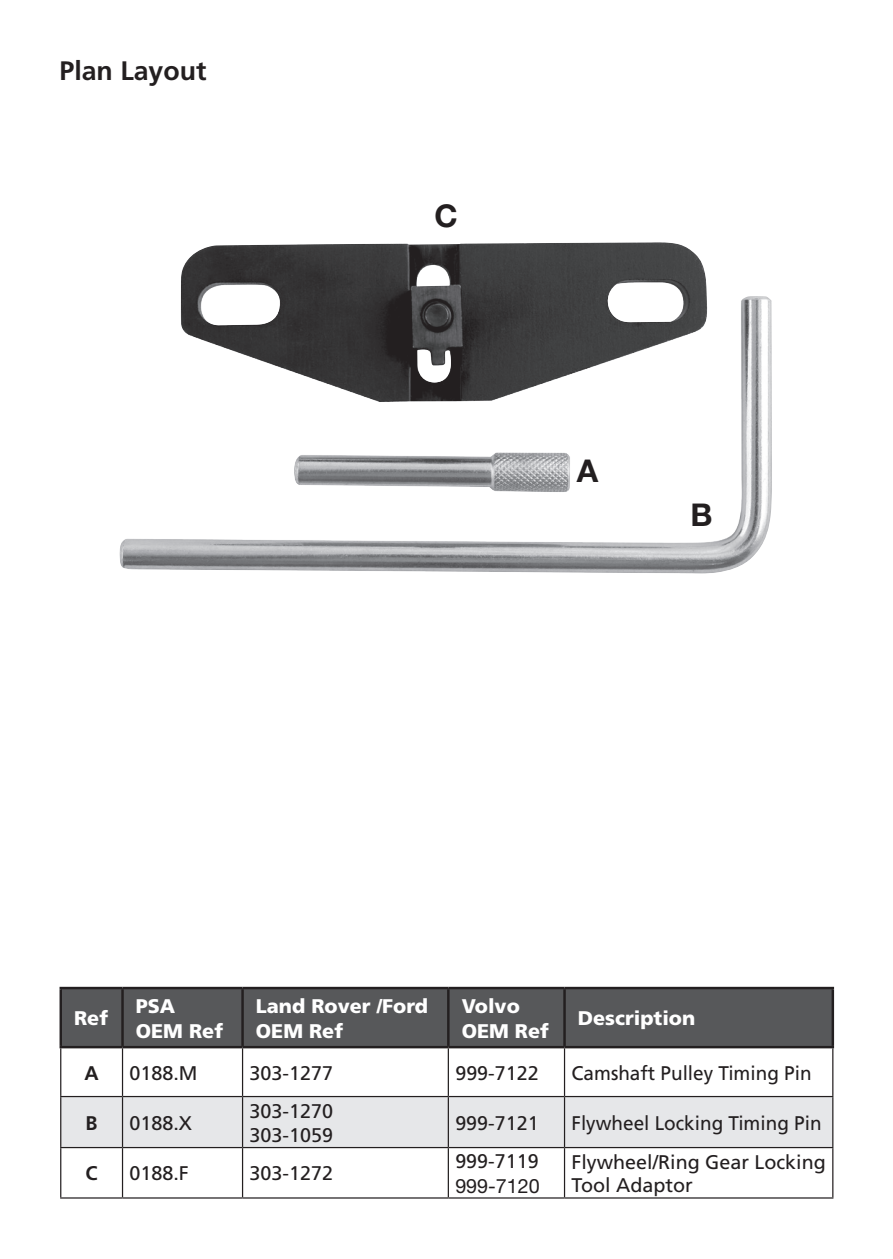
<style>
.page{position:relative;width:893px;height:1259px;background:#fff}
.page>*{position:absolute;margin:0;border:0;box-sizing:border-box;transform-origin:0 0}
.t1{font:700 31.5px "Helvetica Neue LT Pro";color:#231f20}
.t2{font:700 26.7px "Frutiger";color:#231f20}
.t3{font:19.8px/23.7px "Frutiger";color:#231f20}
.t4{font:900 19.8px/24.6px "Frutiger";color:#fff}
.t5{font:19.8px "Frutiger";color:#231f20;scale:.96 1}
.t6{font:19.8px "Helvetica Neue LT Pro";color:#231f20}
.t7{font:700 19.8px "Frutiger";color:#231f20}
</style>
<div class="page">
<img style="left:119px;top:242px;width:653px;height:332px">
<div style="left:62px;top:989px;width:770px;height:57px;background:#57585a"></div>
<div style="left:61px;top:1097px;width:771px;height:50px;background:#e6e7e9"></div>
<hr style="left:60px;top:1048px;width:1px;height:48px;background:#231f20">
<hr style="left:122px;top:1048px;width:1px;height:48px;background:#231f20">
<hr style="left:242px;top:1048px;width:1px;height:48px;background:#231f20">
<hr style="left:448px;top:1048px;width:1px;height:48px;background:#231f20">
<hr style="left:564px;top:1048px;width:1px;height:48px;background:#231f20">
<hr style="left:832px;top:1048px;width:1px;height:48px;background:#231f20">
<hr style="left:60px;top:1096px;width:63px;height:1px;background:#231f20">
<hr style="left:60px;top:1097px;width:1px;height:50px;background:#231f20">
<hr style="left:123px;top:1096px;width:120px;height:1px;background:#231f20">
<hr style="left:122px;top:1097px;width:1px;height:50px;background:#231f20">
<hr style="left:243px;top:1096px;width:205px;height:1px;background:#231f20">
<hr style="left:242px;top:1097px;width:1px;height:50px;background:#231f20">
<hr style="left:448px;top:1096px;width:116px;height:1px;background:#231f20">
<hr style="left:448px;top:1097px;width:1px;height:50px;background:#231f20">
<hr style="left:564px;top:1096px;width:269px;height:1px;background:#231f20">
<hr style="left:564px;top:1097px;width:1px;height:50px;background:#231f20">
<hr style="left:832px;top:1097px;width:1px;height:50px;background:#231f20">
<hr style="left:60px;top:1147px;width:63px;height:1px;background:#231f20">
<hr style="left:60px;top:1148px;width:1px;height:49px;background:#231f20">
<hr style="left:123px;top:1147px;width:120px;height:1px;background:#231f20">
<hr style="left:122px;top:1148px;width:1px;height:49px;background:#231f20">
<hr style="left:243px;top:1147px;width:205px;height:1px;background:#231f20">
<hr style="left:242px;top:1148px;width:1px;height:49px;background:#231f20">
<hr style="left:448px;top:1147px;width:116px;height:1px;background:#231f20">
<hr style="left:448px;top:1148px;width:1px;height:49px;background:#231f20">
<hr style="left:564px;top:1147px;width:269px;height:1px;background:#231f20">
<hr style="left:564px;top:1148px;width:1px;height:49px;background:#231f20">
<hr style="left:832px;top:1148px;width:1px;height:49px;background:#231f20">
<hr style="left:60px;top:1197px;width:63px;height:1px;background:#231f20">
<hr style="left:123px;top:1197px;width:120px;height:1px;background:#231f20">
<hr style="left:243px;top:1197px;width:205px;height:1px;background:#231f20">
<hr style="left:448px;top:1197px;width:116px;height:1px;background:#231f20">
<hr style="left:564px;top:1197px;width:269px;height:1px;background:#231f20">
<hr style="left:60px;top:986px;width:63px;height:3px;background:#231f20">
<hr style="left:60px;top:989px;width:2px;height:57px;background:#231f20">
<hr style="left:60px;top:1046px;width:63px;height:2px;background:#231f20">
<hr style="left:123px;top:986px;width:120px;height:3px;background:#231f20">
<hr style="left:243px;top:986px;width:205px;height:3px;background:#231f20">
<hr style="left:448px;top:986px;width:116px;height:3px;background:#231f20">
<hr style="left:123px;top:1046px;width:120px;height:2px;background:#231f20">
<hr style="left:243px;top:1046px;width:205px;height:2px;background:#231f20">
<hr style="left:448px;top:1046px;width:116px;height:2px;background:#231f20">
<hr style="left:121px;top:989px;width:3px;height:57px;background:#231f20">
<hr style="left:241px;top:989px;width:3px;height:57px;background:#231f20">
<hr style="left:447px;top:989px;width:3px;height:57px;background:#231f20">
<hr style="left:564px;top:986px;width:270px;height:3px;background:#231f20">
<hr style="left:563px;top:989px;width:3px;height:57px;background:#231f20">
<hr style="left:832px;top:989px;width:2px;height:57px;background:#231f20">
<hr style="left:564px;top:1046px;width:270px;height:2px;background:#231f20">
<h2 class="t2" style="left:60px;top:55px;width:148px">Plan Layout</h2>
<h1 class="t1" style="left:435px;top:196px;width:25px">C</h1>
<h1 class="t1" style="left:577px;top:451px;width:23px">A</h1>
<h1 class="t1" style="left:690px;top:496px;width:24px">B</h1>
<p class="t4" style="left:74px;top:1005px;width:36px">Ref</p>
<p class="t4" style="left:136px;top:993px;width:89px">PSA<br>OEM Ref</p>
<p class="t4" style="left:256px;top:993px;width:174px">Land Rover /Ford<br>OEM Ref</p>
<p class="t4" style="left:462px;top:993px;width:89px">Volvo<br>OEM Ref</p>
<p class="t4" style="left:578px;top:1005px;width:119px">Description</p>
<p class="t7" style="left:85px;top:1061px;width:16px">A</p>
<p class="t3" style="left:130px;top:1061px;width:70px">0188.M</p>
<p class="t3" style="left:250px;top:1061px;width:85px">303-1277</p>
<p class="t3" style="left:455px;top:1061px;width:85px">999-7122</p>
<p class="t3" style="left:571px;top:1061px;width:242px">Camshaft Pulley Timing Pin</p>
<p class="t7" style="left:86px;top:1111px;width:14px">B</p>
<p class="t3" style="left:130px;top:1110px;width:64px">0188.X</p>
<p class="t3" style="left:250px;top:1099px;width:85px">303-1270<br>303-1059</p>
<p class="t3" style="left:455px;top:1110px;width:85px">999-7121</p>
<p class="t5" style="left:571px;top:1111px;width:262px">Flywheel Locking Timing Pin</p>
<p class="t7" style="left:86px;top:1162px;width:14px">C</p>
<p class="t3" style="left:130px;top:1161px;width:61px">0188.F</p>
<p class="t3" style="left:250px;top:1161px;width:85px">303-1272</p>
<p class="t3" style="left:571px;top:1149px;width:256px">Flywheel/Ring Gear Locking<br>Tool Adaptor</p>
<p class="t3" style="left:455px;top:1149px;width:85px">999-7119</p>
<p class="t6" style="left:455px;top:1174px;width:86px">999-7120</p>
</div>
